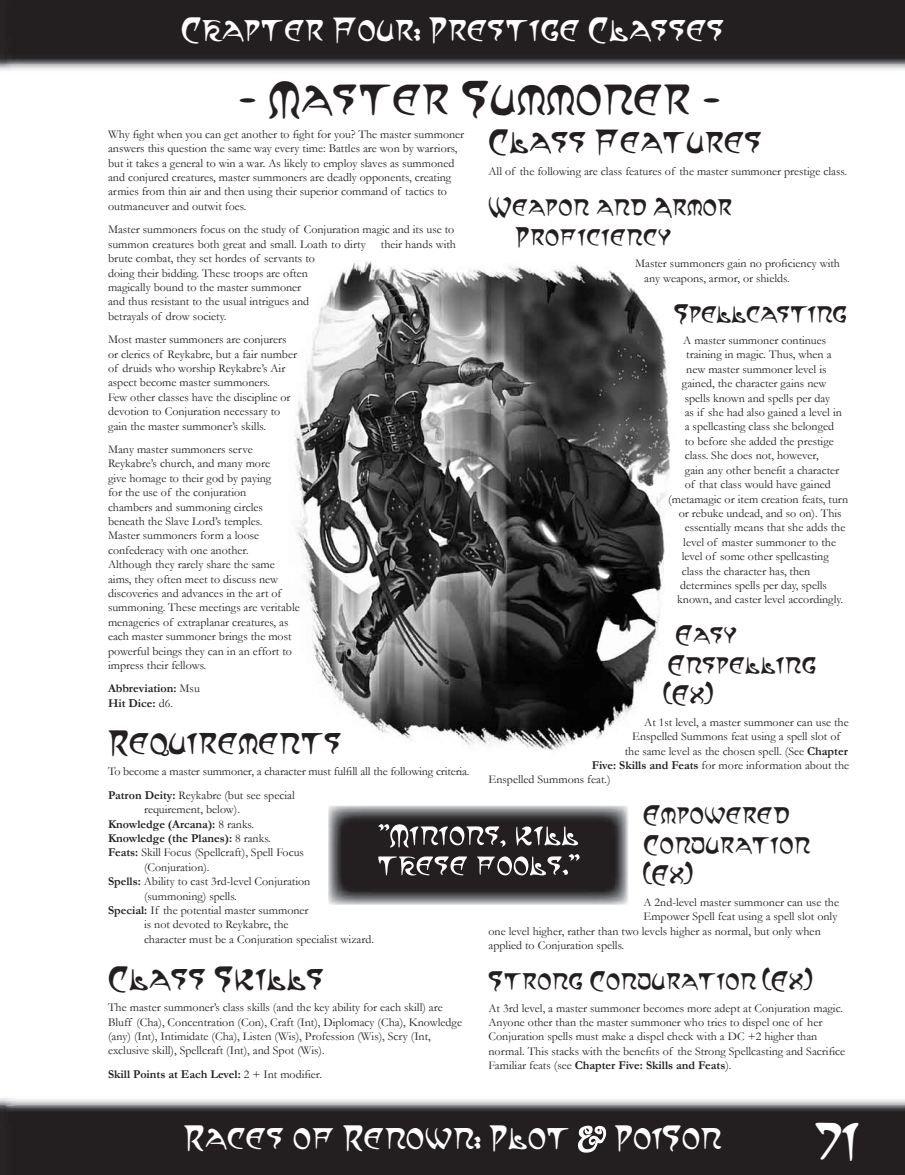
<style>
.page{position:relative;width:905px;height:1175px;background:#fff}
.page>*{position:absolute;margin:0;border:0;box-sizing:border-box;transform-origin:0 0}
.t1{font:39px "Moravia";color:#231f20}
.t2{font:39px "Moravia";color:#fff}
.t3{font:27px "Moravia";color:#fff}
.t4{font:27px "Moravia";color:#231f20}
.t5{font:21px/30px "Moravia";color:#231f20}
.t6{font:21px "Moravia";letter-spacing:-.03em;color:#231f20}
.t7{font:12px/14.4px "Garamond";color:#231f20}
.t8{font:700 12px/14.4px "Garamond";color:#231f20}
.s1{font-weight:400}
.s2{font-weight:700}
.s3{font-family:"Summerisle";font-size:43.5px}
</style>
<div class="page">
<img style="left:0;top:0;width:904px;height:71px">
<img style="left:6px;top:1099px;width:898px;height:75px">
<img style="left:0;top:1098px;width:16px;height:8px">
<img style="left:0;top:1106px;width:6px;height:68px">
<svg style="left:577px;top:1123px;width:30px;height:30px"></svg>
<img style="left:295px;top:261px;width:376px;height:490px">
<img style="left:328px;top:805px;width:300px;height:100px">
<img style="left:378px;top:824px;width:200px;height:23px">
<img style="left:378px;top:854px;width:201px;height:21px">
<h2 class="t3" style="left:181px;top:13px;width:544px">Chapter Four: Prestige Classes</h2>
<h1 class="t1" style="left:239px;top:74px;width:483px">- Master Summoner -</h1>
<p class="t7" style="left:108px;top:127px;width:358px">Why fight when you can get another to fight for you? The master summoner answers this question the same way every time: Battles are won by warriors, but it takes a general to win a war. As likely to employ slaves as summoned and conjured creatures, master summoners are deadly opponents, creating armies from thin air and then using their superior command of tactics to outmaneuver and outwit foes.</p>
<p class="t7" style="left:108px;top:222px;width:349px">Master summoners focus on the study of Conjuration magic and its use to summon creatures both great and small. Loath to dirty their hands with brute combat, they set hordes of servants to<br>doing their bidding. These troops are often<br>magically bound to the master summoner<br>and thus resistant to the usual intrigues and<br>betrayals of drow society.</p>
<p class="t7" style="left:108px;top:332px;width:190px">Most master summoners are conjurers or clerics of Reykabre, but a fair number of druids who worship Reykabre’s Air aspect become master summoners.<br>Few other classes have the discipline or devotion to Conjuration necessary to gain the master summoner’s skills.</p>
<p class="t7" style="left:108px;top:442px;width:193px">Many master summoners serve Reykabre’s church, and many more<br>give homage to their god by paying<br>for the use of the conjuration<br>chambers and summoning circles beneath the Slave Lord’s temples.<br>Master summoners form a loose confederacy with one another.<br>Although they rarely share the same aims, they often meet to discuss new discoveries and advances in the art of summoning. These meetings are veritable menageries of extraplanar creatures, as each master summoner brings the most powerful beings they can in an effort to impress their fellows.</p>
<p class="t8" style="left:108px;top:681px;width:93px">Abbreviation: <span class="s1">Msu<br></span>Hit Dice: <span class="s1">d6.</span></p>
<h2 class="t4" style="left:108px;top:725px;width:235px">Requirements</h2>
<p class="t7" style="left:108px;top:759px;width:363px;line-height:23.4px">To become a master summoner, a character must fulfill all the following criteria.<br><span class="s2">Patron Deity:</span> Reykabre (but see special</p>
<p class="t7" style="left:144px;top:802px;width:97px">requirement, below).</p>
<p class="t8" style="left:108px;top:816px;width:148px">Knowledge (Arcana): <span class="s1">8 ranks.</span></p>
<p class="t8" style="left:108px;top:831px;width:164px">Knowledge (the Planes): <span class="s1">8 ranks.</span></p>
<p class="t7" style="left:108px;top:845px;width:197px"><span class="s2">Feats:</span> Skill Focus (Spellcraft), Spell Focus</p>
<p class="t7" style="left:144px;top:859px;width:67px">(Conjuration).</p>
<p class="t7" style="left:108px;top:874px;width:204px"><span class="s2">Spells:</span> Ability to cast 3rd-level Conjuration</p>
<p class="t7" style="left:144px;top:888px;width:94px">(summoning) spells.</p>
<p class="t7" style="left:108px;top:902px;width:202px"><span class="s2">Special:</span> If the potential master summoner</p>
<p class="t7" style="left:144px;top:917px;width:146px">is not devoted to Reykabre, the</p>
<p class="t7" style="left:144px;top:931px;width:231px">character must be a Conjuration specialist wizard.</p>
<h2 class="t4" style="left:108px;top:961px;width:217px">Class Skills</h2>
<p class="t7" style="left:108px;top:1000px;width:355px">The master summoner’s class skills (and the key ability for each skill) are Bluff (Cha), Concentration (Con), Craft (Int), Diplomacy (Cha), Knowledge (any) (Int), Intimidate (Cha), Listen (Wis), Profession (Wis), Scry (Int, exclusive skill), Spellcraft (Int), and Spot (Wis).</p>
<p class="t8" style="left:108px;top:1066px;width:215px">Skill Points at Each Level: <span class="s1">2 + Int modifier.</span></p>
<h2 class="t4" style="left:488px;top:125px;width:274px">Class Features</h2>
<p class="t7" style="left:488px;top:163px;width:360px">All of the following are class features of the master summoner prestige class.</p>
<h3 class="t5" style="left:515px;top:191px;width:218px;text-indent:-27px">Weapon and Armor<br>Proficiency</h3>
<p class="t7" style="left:644px;top:256px;width:197px;text-indent:-9px">Master summoners gain no proficiency with any weapons, armor, or shields.</p>
<h3 class="t6" style="left:674px;top:300px;width:174px">Spellcasting</h3>
<p class="t7" style="left:683px;top:333px;width:144px">A master summoner continues</p>
<p class="t7" style="left:686px;top:347px;width:147px">training in magic. Thus, when a</p>
<p class="t7" style="left:686px;top:361px;width:142px">new master summoner level is</p>
<p class="t7" style="left:681px;top:376px;width:146px">gained, the character gains new</p>
<p class="t7" style="left:684px;top:390px;width:147px">spells known and spells per day</p>
<p class="t7" style="left:684px;top:405px;width:159px">as if she had also gained a level in</p>
<p class="t7" style="left:684px;top:419px;width:151px">a spellcasting class she belonged</p>
<p class="t7" style="left:684px;top:433px;width:151px">to before she added the prestige</p>
<p class="t7" style="left:684px;top:448px;width:135px">class. She does not, however,</p>
<p class="t7" style="left:684px;top:462px;width:156px">gain any other benefit a character</p>
<p class="t7" style="left:684px;top:477px;width:147px">of that class would have gained</p>
<p class="t7" style="left:668px;top:491px;width:181px">(metamagic or item creation feats, turn</p>
<p class="t7" style="left:678px;top:505px;width:164px">or rebuke undead, and so on). This</p>
<p class="t7" style="left:684px;top:520px;width:162px">essentially means that she adds the</p>
<p class="t7" style="left:683px;top:534px;width:154px">level of master summoner to the</p>
<p class="t7" style="left:681px;top:549px;width:148px">level of some other spellcasting</p>
<p class="t7" style="left:681px;top:563px;width:130px">class the character has, then</p>
<p class="t7" style="left:680px;top:577px;width:148px">determines spells per day, spells</p>
<p class="t7" style="left:677px;top:592px;width:167px">known, and caster level accordingly.</p>
<h3 class="t5" style="left:663px;top:620px;width:154px;text-indent:12px">Easy<br>Enspelling (Ex)</h3>
<p class="t7" style="left:644px;top:714px;width:206px">At 1st level, a master summoner can use the</p>
<p class="t7" style="left:632px;top:729px;width:210px">Enspelled Summons feat using a spell slot of</p>
<p class="t7" style="left:624px;top:743px;width:224px">the same level as the chosen spell. (See <span class="s2">Chapter</span></p>
<p class="t7" style="left:591px;top:757px;width:259px"><span class="s2">Five: Skills and Feats</span> for more information about the</p>
<p class="t7" style="left:488px;top:772px;width:124px">Enspelled Summons feat.)</p>
<h3 class="t5" style="left:643px;top:800px;width:168px">Empowered<br>Conjuration (Ex)</h3>
<p class="t7" style="left:643px;top:894px;width:197px">A 2nd-level master summoner can use the</p>
<p class="t7" style="left:643px;top:909px;width:195px">Empower Spell feat using a spell slot only</p>
<p class="t7" style="left:488px;top:923px;width:334px">one level higher, rather than two levels higher as normal, but only when</p>
<p class="t7" style="left:488px;top:937px;width:137px">applied to Conjuration spells.</p>
<h3 class="t5" style="left:488px;top:965px;width:325px">Strong Conjuration (Ex)</h3>
<p class="t7" style="left:488px;top:1000px;width:358px">At 3rd level, a master summoner becomes more adept at Conjuration magic.<br>Anyone other than the master summoner who tries to dispel one of her Conjuration spells must make a dispel check with a DC +2 higher than normal. This stacks with the benefits of the Strong Spellcasting and Sacrifice Familiar feats (see <span class="s2">Chapter Five: Skills and Feats</span>).</p>
<h2 class="t3" style="left:184px;top:1120px;width:539px">Races of Renown: Plot <span class="s3">&amp;</span> PoiSon</h2>
<h1 class="t2" style="left:815px;top:1116px;width:45px">71</h1>
</div>
